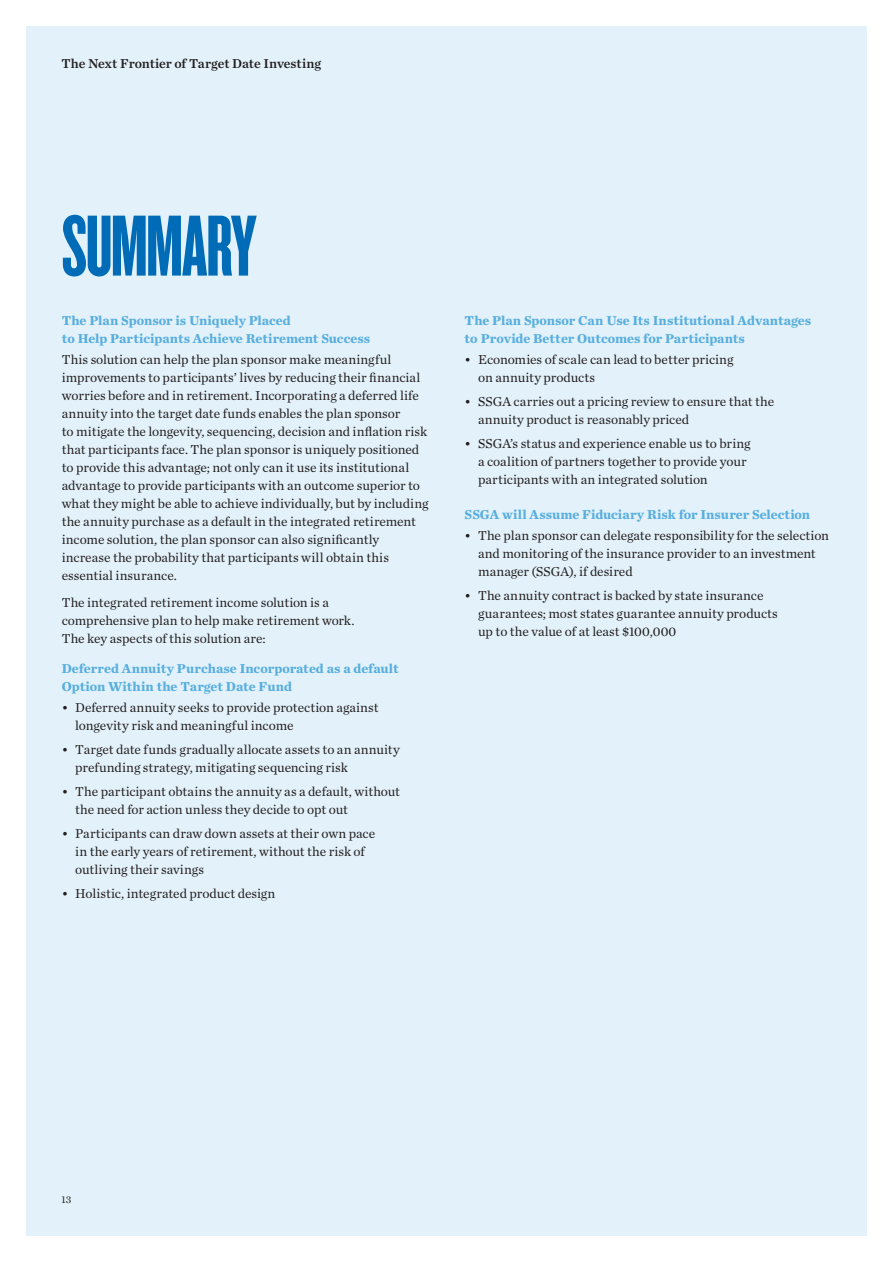
<style>
.page{position:relative;width:893px;height:1263px;background:#fff}
.page>*{position:absolute;margin:0;border:0;box-sizing:border-box;transform-origin:0 0}
.t1{font:90px "Knockout 67 Full Bantamwt";color:#006bb6}
.t2{font:13.5px/18px "Chronicle Text G1";color:#231f20}
.t3{font:700 13.5px/18px "Chronicle Text G1";color:#58aede}
.t4{font:13.5px "Chronicle Text G1 Semi";letter-spacing:-.005em;color:#231f20}
.t5{font:10.5px "Chronicle Text G1";color:#231f20}
</style>
<div class="page">
<div style="left:26px;top:27px;width:840px;height:1209px;background:#e3f2fa"></div>
<p class="t4" style="left:62px;top:53px;width:261px">The Next Frontier of Target Date Investing</p>
<h1 class="t1" style="left:62px;top:193px;width:30px">SUMMAR</h1>
<h1 class="t1" style="left:231px;top:193px;width:27px">Y</h1>
<p class="t3" style="left:62px;top:311px;width:310px">The Plan Sponsor is Uniquely Placed<br>to Help Participants Achieve Retirement Success</p>
<p class="t2" style="left:62px;top:350px;width:368px">This solution can help the plan sponsor make meaningful improvements to participants’ lives by reducing their financial worries before and in retirement. Incorporating a deferred life annuity into the target date funds enables the plan sponsor<br>to mitigate the longevity, sequencing, decision and inflation risk that participants face. The plan sponsor is uniquely positioned to provide this advantage; not only can it use its institutional advantage to provide participants with an outcome superior to what they might be able to achieve individually, but by including the annuity purchase as a default in the integrated retirement income solution, the plan sponsor can also significantly increase the probability that participants will obtain this essential insurance.</p>
<p class="t2" style="left:62px;top:593px;width:294px">The integrated retirement income solution is a comprehensive plan to help make retirement work.<br>The key aspects of this solution are:</p>
<p class="t3" style="left:62px;top:659px;width:338px">Deferred Annuity Purchase Incorporated as a default<br>Option Within the Target Date Fund</p>
<p class="t2" style="left:75px;top:698px;width:305px;text-indent:-14px">• Deferred annuity seeks to provide protection against longevity risk and meaningful income</p>
<p class="t2" style="left:75px;top:740px;width:326px;text-indent:-14px">• Target date funds gradually allocate assets to an annuity prefunding strategy, mitigating sequencing risk</p>
<p class="t2" style="left:75px;top:782px;width:326px;text-indent:-14px">• The participant obtains the annuity as a default, without the need for action unless they decide to opt out</p>
<p class="t2" style="left:75px;top:824px;width:302px;text-indent:-14px">• Participants can draw down assets at their own pace in the early years of retirement, without the risk of outliving their savings</p>
<p class="t2" style="left:62px;top:884px;width:215px">• Holistic, integrated product design</p>
<p class="t3" style="left:465px;top:311px;width:348px">The Plan Sponsor Can Use Its Institutional Advantages to Provide Better Outcomes for Participants</p>
<p class="t2" style="left:478px;top:350px;width:257px;text-indent:-14px">• Economies of scale can lead to better pricing on annuity products</p>
<p class="t2" style="left:478px;top:392px;width:298px;text-indent:-14px">• SSGA carries out a pricing review to ensure that the annuity product is reasonably priced</p>
<p class="t2" style="left:478px;top:434px;width:274px;text-indent:-14px">• SSGA’s status and experience enable us to bring a coalition of partners together to provide your participants with an integrated solution</p>
<p class="t3" style="left:465px;top:504px;width:347px">SSGA will Assume Fiduciary Risk for Insurer Selection</p>
<p class="t2" style="left:478px;top:525px;width:352px;text-indent:-14px">• The plan sponsor can delegate responsibility for the selection and monitoring of the insurance provider to an investment manager (SSGA), if desired</p>
<p class="t2" style="left:478px;top:585px;width:301px;text-indent:-14px">• The annuity contract is backed by state insurance guarantees; most states guarantee annuity products up to the value of at least $100,000</p>
<p class="t5" style="left:62px;top:1192px;width:11px">13</p>
</div>
